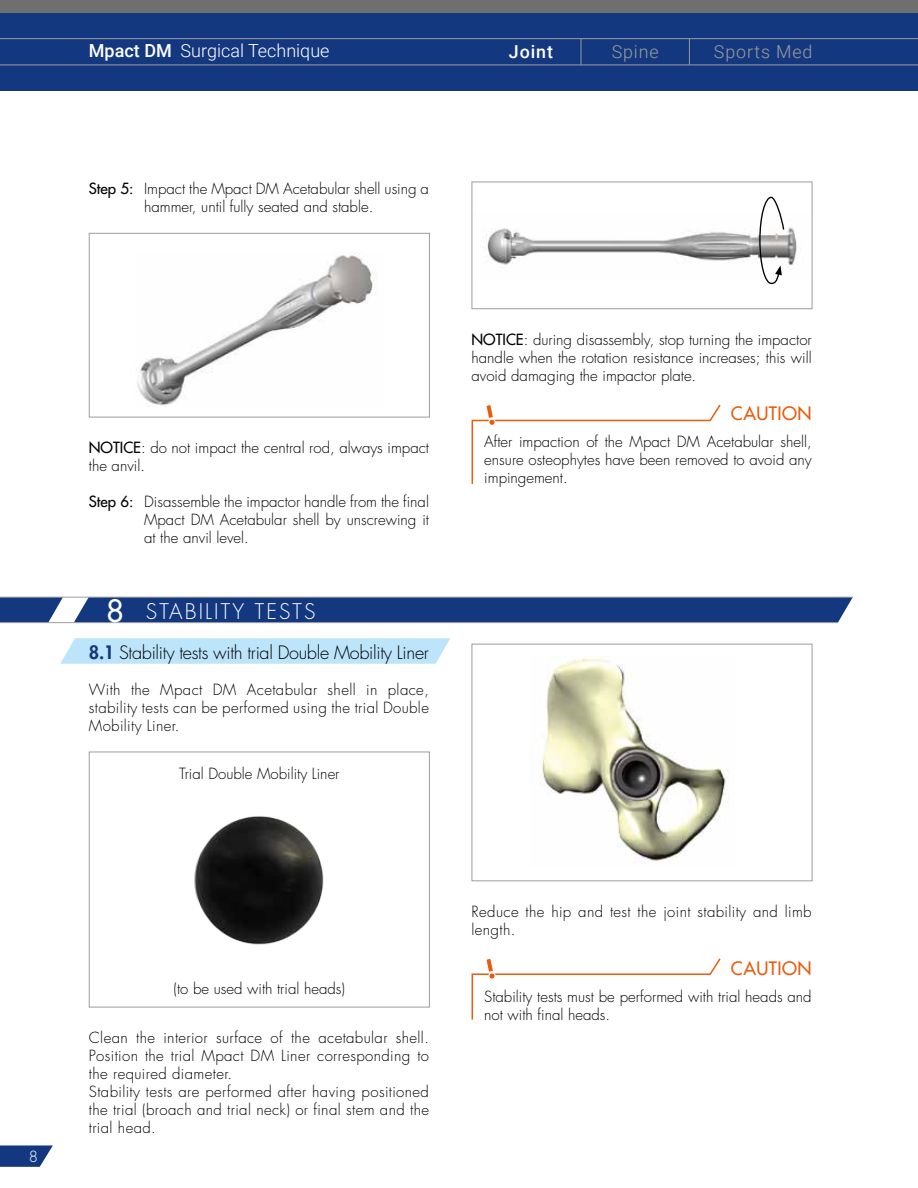
<style>
.page{position:relative;width:918px;height:1188px;background:#fff}
.page>*{position:absolute;margin:0;border:0;box-sizing:border-box;transform-origin:0 0}
.t1{font:300 21px "Futura Std";letter-spacing:.1em;color:#fff}
.t2{font:300 18px "Futura Std";letter-spacing:-.015em;color:#000}
.t3{font:300 18px "Roboto";color:#fff}
.t4{font:500 18px "Futura Std";letter-spacing:.025em;color:#ea5b0b}
.t5{font:300 17.85px "Roboto";letter-spacing:.05em;color:#9d9d9c}
.t6{font:500 17.85px "Roboto";letter-spacing:.05em;color:#fff}
.t7{font:300 15px/18px "Futura Std";color:#000;text-align:justify}
.t8{font:300 15px/18px "Futura Std";letter-spacing:.025em;color:#000}
.t9{font:300 15px "Futura Std";color:#fff}
.s1{font-weight:500}
.s2{font-weight:500;font-size:30px}
.s3{font-weight:800;color:#14387f}
</style>
<div class="page">
<svg style="left:0;top:1145px;width:53px;height:22px"></svg>
<div style="left:0;top:13px;width:918px;height:78px;background:#14387f"></div>
<div style="left:0;top:0;width:918px;height:13px;background:#706f6f"></div>
<hr style="left:0;top:38px;width:918px;height:1px;background:#9d9d9c">
<hr style="left:0;top:65px;width:918px;height:1px;background:#9d9d9c">
<svg style="left:581px;top:39px;width:1px;height:26px"></svg>
<svg style="left:689px;top:39px;width:1px;height:26px"></svg>
<div style="left:74px;top:598px;width:779px;height:25px;background:#14387f"></div>
<svg style="left:0;top:598px;width:63px;height:24px;background:#2f4f8e"></svg>
<hr style="left:0;top:597px;width:853px;height:1px;background:#9d9d9c">
<hr style="left:0;top:622px;width:838px;height:1px;background:#9d9d9c">
<img style="left:136px;top:253px;width:241px;height:154px">
<div style="left:89px;top:233px;width:341px;height:184px;border:1px solid #9d9d9c"></div>
<img style="left:485px;top:227px;width:312px;height:43px">
<div style="left:472px;top:182px;width:340px;height:127px;border:1px solid #9d9d9c"></div>
<svg style="left:471px;top:404px;width:250px;height:80px"></svg>
<svg style="left:759px;top:196px;width:26px;height:89px"></svg>
<svg style="left:60px;top:638px;width:390px;height:26px;background:#bfe5fa"></svg>
<div style="left:89px;top:752px;width:341px;height:255px;border:1px solid #9d9d9c"></div>
<img style="left:194px;top:816px;width:130px;height:129px">
<div style="left:472px;top:644px;width:340px;height:237px;border:1px solid #9d9d9c"></div>
<img style="left:540px;top:656px;width:188px;height:208px">
<svg style="left:471px;top:958px;width:250px;height:62px"></svg>
<p class="t9" style="left:29px;top:1148px;width:11px">8</p>
<p class="t3" style="left:89px;top:38px;width:242px"><span class="s1">Mpact DM</span> Surgical Technique</p>
<p class="t6" style="left:509px;top:40px;width:46px">Joint</p>
<p class="t5" style="left:612px;top:40px;width:49px">Spine</p>
<p class="t5" style="left:714px;top:40px;width:100px">Sports Med</p>
<p class="t7" style="left:89px;top:180px;width:342px;text-align:center"><span class="s1">Step 5:</span> Impact the Mpact DM Acetabular shell using a hammer, until fully seated and stable.</p>
<p class="t7" style="left:89px;top:439px;width:342px"><span class="s1">NOTICE</span>: do not impact the central rod, always impact the anvil.</p>
<p class="t7" style="left:144px;top:493px;width:286px;text-indent:-55px"><span class="s1">Step 6:</span> Disassemble the impactor handle from the final Mpact DM Acetabular shell by unscrewing it at the anvil level.</p>
<h1 class="t1" style="left:106px;top:598px;width:211px"><span class="s2">8</span> STABILITY TESTS</h1>
<p class="t2" style="left:89px;top:641px;width:342px"><span class="s3">8.1</span> Stability tests with trial Double Mobility Liner</p>
<p class="t7" style="left:89px;top:681px;width:342px">With the Mpact DM Acetabular shell in place, stability tests can be performed using the trial Double Mobility Liner.</p>
<p class="t7" style="left:179px;top:765px;width:162px">Trial Double Mobility Liner</p>
<p class="t7" style="left:472px;top:331px;width:342px"><span class="s1">NOTICE</span>: during disassembly, stop turning the impactor handle when the rotation resistance increases; this will avoid damaging the impactor plate.</p>
<p class="t4" style="left:731px;top:402px;width:82px">CAUTION</p>
<p class="t7" style="left:484px;top:433px;width:329px">After impaction of the Mpact DM Acetabular shell, ensure osteophytes have been removed to avoid any impingement.</p>
<p class="t7" style="left:174px;top:980px;width:173px">(to be used with trial heads)</p>
<p class="t8" style="left:89px;top:1029px;width:342px">Clean the interior surface of the acetabular shell.<br>Position the trial Mpact DM Liner corresponding to the required diameter.<br>Stability tests are performed after having positioned the trial (broach and trial neck) or final stem and the trial head.</p>
<p class="t8" style="left:472px;top:903px;width:342px">Reduce the hip and test the joint stability and limb length.</p>
<p class="t4" style="left:731px;top:957px;width:82px">CAUTION</p>
<p class="t7" style="left:484px;top:988px;width:329px">Stability tests must be performed with trial heads and not with final heads.</p>
</div>
